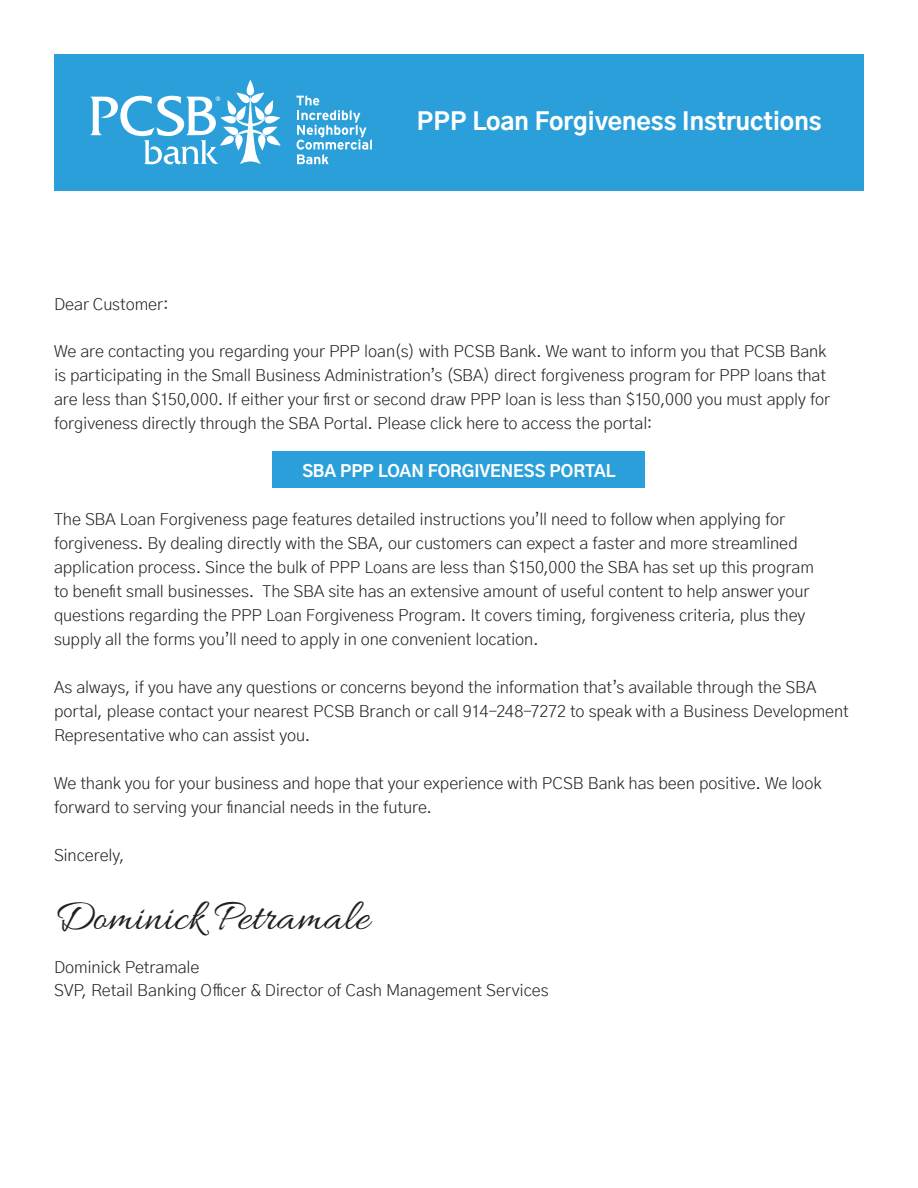
<style>
.page{position:relative;width:918px;height:1188px;background:#fff}
.page>*{position:absolute;margin:0;border:0;box-sizing:border-box;transform-origin:0 0}
.t1{font:45px "Allura";color:#231f20}
.t2{font:800 24px "Gothic A1";color:#fff}
.t3{font:300 16.5px/24px "Gothic A1";letter-spacing:-.005em;color:#231f20}
.t4{font:800 16.5px "Gothic A1";letter-spacing:-.005em;color:#fff}
.t5{font:6.3px "Interstate";color:#fff}
</style>
<div class="page">
<div style="left:273px;top:451px;width:372px;height:37px;background:#2a9fd9"></div>
<div style="left:54px;top:54px;width:810px;height:136px;background:#2a9fd9"></div>
<svg style="left:90px;top:80px;width:191px;height:84px"></svg>
<svg style="left:296px;top:95px;width:76px;height:69px"></svg>
<p class="t5" style="left:216px;top:95px;width:7px">®</p>
<p class="t2" style="left:417px;top:102px;width:406px">PPP Loan Forgiveness Instructions</p>
<p class="t3" style="left:54px;top:292px;width:116px">Dear Customer:</p>
<p class="t3" style="left:54px;top:338px;width:778px">We are contacting you regarding your PPP loan(s) with PCSB Bank. We want to inform you that PCSB Bank is participating in the Small Business Administration’s (SBA) direct forgiveness program for PPP loans that are less than $150,000. If either your first or second draw PPP loan is less than $150,000 you must apply for forgiveness directly through the SBA Portal. Please click here to access the portal:</p>
<p class="t4" style="left:302px;top:457px;width:315px">SBA PPP LOAN FORGIVENESS PORTAL</p>
<p class="t3" style="left:54px;top:506px;width:761px">The SBA Loan Forgiveness page features detailed instructions you’ll need to follow when applying for forgiveness. By dealing directly with the SBA, our customers can expect a faster and more streamlined application process. Since the bulk of PPP Loans are less than $150,000 the SBA has set up this program to benefit small businesses. The SBA site has an extensive amount of useful content to help answer your questions regarding the PPP Loan Forgiveness Program. It covers timing, forgiveness criteria, plus they supply all the forms you’ll need to apply in one convenient location.</p>
<p class="t3" style="left:54px;top:674px;width:796px">As always, if you have any questions or concerns beyond the information that’s available through the SBA portal, please contact your nearest PCSB Branch or call 914-248-7272 to speak with a Business Development<br>Representative who can assist you.</p>
<p class="t3" style="left:54px;top:770px;width:769px">We thank you for your business and hope that your experience with PCSB Bank has been positive. We look forward to serving your financial needs in the future.</p>
<p class="t3" style="left:54px;top:842px;width:72px">Sincerely,</p>
<p class="t1" style="left:54px;top:892px;width:317px">Dominick Petramale</p>
<p class="t3" style="left:54px;top:955px;width:147px">Dominick Petramale</p>
<p class="t3" style="left:54px;top:977px;width:496px">SVP, Retail Banking Officer &amp; Director of Cash Management Services</p>
</div>
